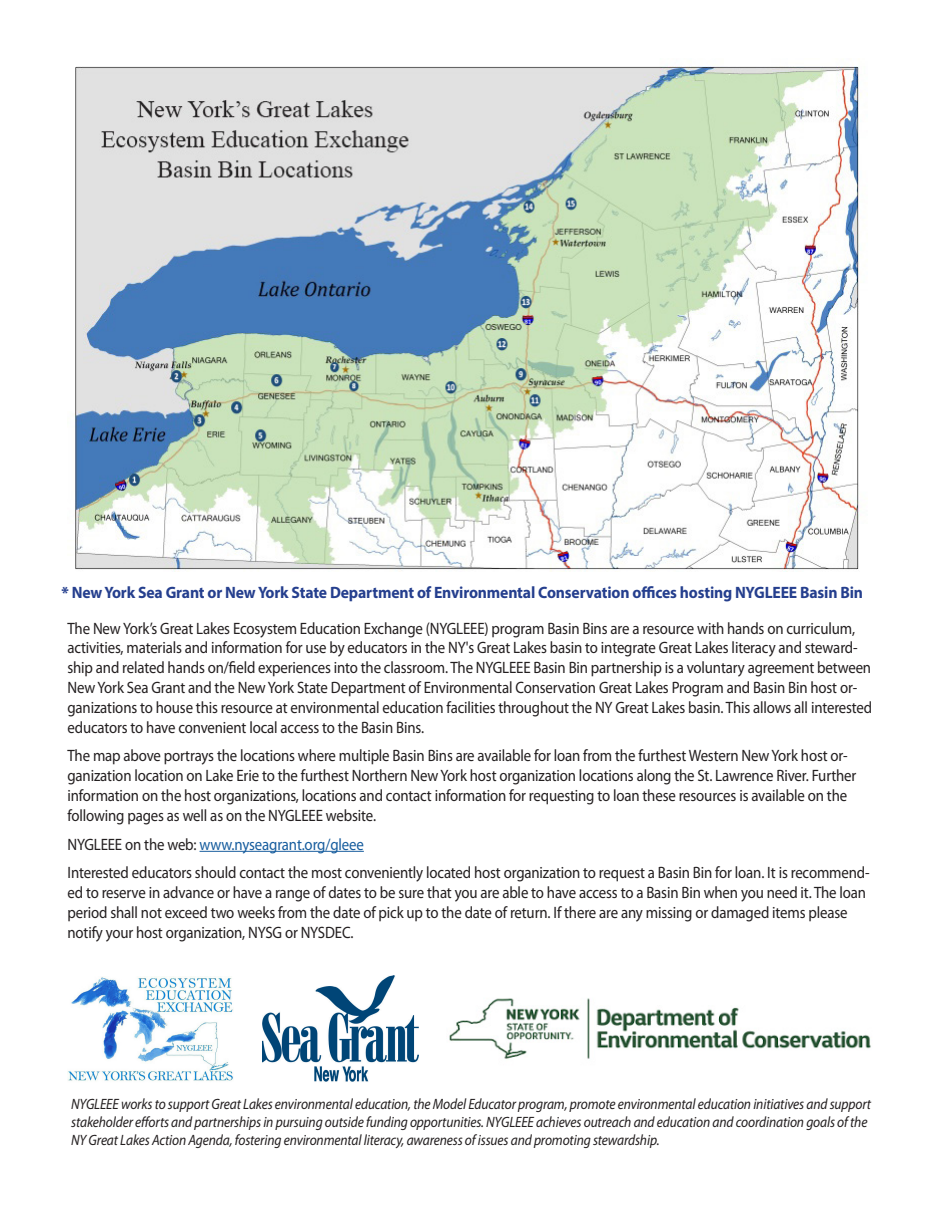
<style>
.page{position:relative;width:945px;height:1215px;background:#fff}
.page>*{position:absolute;margin:0;border:0;box-sizing:border-box;transform-origin:0 0}
.t1{font:16.5px/19.8px "Myriad Pro";letter-spacing:-.01em;color:#231f20;scale:.9 1}
.t2{font:700 16.5px "Myriad Pro";letter-spacing:-.01em;color:#253f8e;scale:.95 1}
.t3{font:16.5px "Myriad Pro";letter-spacing:-.01em;color:#175d9e;scale:.9 1}
.t4{font:italic 15px/18px "Myriad Pro";letter-spacing:-.01em;color:#231f20;scale:.9 1}
.s1{font-weight:900}
.s2{color:#231f20}
</style>
<div class="page">
<hr style="left:200px;top:851px;width:164px;height:1px;background:#175d9e">
<img style="left:449px;top:998px;width:422px;height:61px">
<img style="left:263px;top:976px;width:155px;height:106px">
<img style="left:68px;top:977px;width:165px;height:104px">
<img style="left:75px;top:66px;width:786px;height:506px">
<p class="t2" style="left:62px;top:582px;width:845px"><span class="s1">*</span> New York Sea Grant or New York State Department of Environmental Conservation offices hosting NYGLEEE Basin Bin</p>
<p class="t1" style="left:68px;top:618px;width:896px">The New York’s Great Lakes Ecosystem Education Exchange (NYGLEEE) program Basin Bins are a resource with hands on curriculum, activities, materials and information for use by educators in the NY's Great Lakes basin to integrate Great Lakes literacy and steward&shy;ship and related hands on/field experiences into the classroom. The NYGLEEE Basin Bin partnership is a voluntary agreement between New York Sea Grant and the New York State Department of Environmental Conservation Great Lakes Program and Basin Bin host or&shy;ganizations to house this resource at environmental education facilities throughout the NY Great Lakes basin. This allows all interested educators to have convenient local access to the Basin Bins.</p>
<p class="t1" style="left:68px;top:746px;width:878px">The map above portrays the locations where multiple Basin Bins are available for loan from the furthest Western New York host or&shy;ganization location on Lake Erie to the furthest Northern New York host organization locations along the St. Lawrence River. Further information on the host organizations, locations and contact information for requesting to loan these resources is available on the following pages as well as on the NYGLEEE website.</p>
<p class="t3" style="left:68px;top:834px;width:331px"><span class="s2">NYGLEEE on the web:</span> www.nyseagrant.org/gleee</p>
<p class="t1" style="left:68px;top:863px;width:893px">Interested educators should contact the most conveniently located host organization to request a Basin Bin for loan. It is recommend&shy;ed to reserve in advance or have a range of dates to be sure that you are able to have access to a Basin Bin when you need it. The loan period shall not exceed two weeks from the date of pick up to the date of return. If there are any missing or damaged items please notify your host organization, NYSG or NYSDEC.</p>
<p class="t4" style="left:71px;top:1094px;width:890px">NYGLEEE works to support Great Lakes environmental education, the Model Educator program, promote environmental education initiatives and support stakeholder efforts and partnerships in pursuing outside funding opportunities. NYGLEEE achieves outreach and education and coordination goals of the<br>NY Great Lakes Action Agenda, fostering environmental literacy, awareness of issues and promoting stewardship.</p>
</div>
